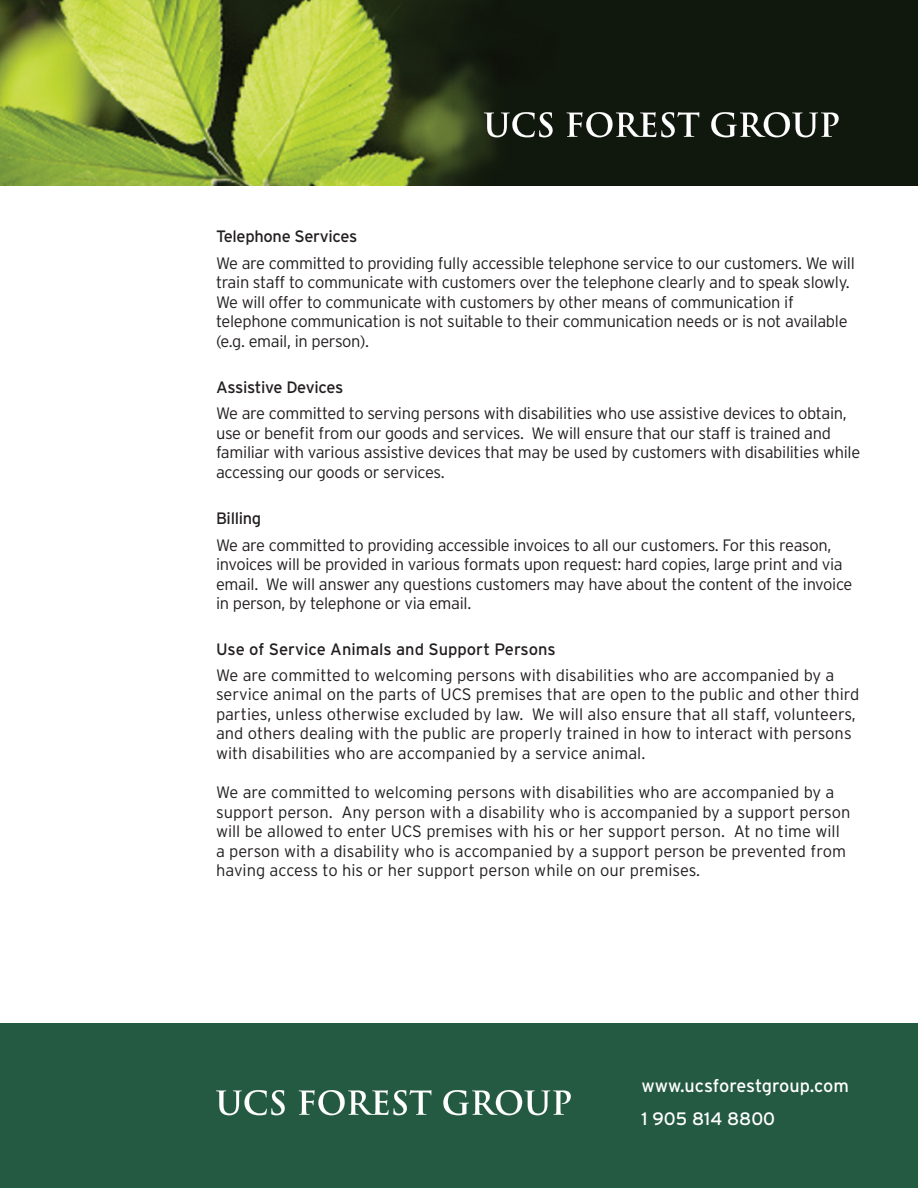
<style>
.page{position:relative;width:918px;height:1188px;background:#fff}
.page>*{position:absolute;margin:0;border:0;box-sizing:border-box;transform-origin:0 0}
.t1{font:18px "Interstate";color:#fff}
.Body{font:300 16.5px/19.5px "Interstate";letter-spacing:-.02em;color:#231f20}
.Body-2{font:300 16.5px/19.5px "Interstate";color:#231f20}
.Body-3{font:16.5px "Interstate";letter-spacing:-.02em;color:#231f20}
.Body-4{font:16.5px "Interstate";color:#231f20}
</style>
<div class="page">
<img style="left:0;top:0;width:918px;height:186px">
<div style="left:0;top:1024px;width:918px;height:164px;background:#235a41"></div>
<svg style="left:216px;top:1090px;width:69px;height:25px"></svg>
<svg style="left:299px;top:1090px;width:132px;height:25px"></svg>
<svg style="left:443px;top:1090px;width:128px;height:25px"></svg>
<svg style="left:484px;top:112px;width:69px;height:25px"></svg>
<svg style="left:567px;top:112px;width:132px;height:25px"></svg>
<svg style="left:711px;top:112px;width:128px;height:25px"></svg>
<p class="Body-3" style="left:216px;top:227px;width:143px">Telephone Services</p>
<p class="Body" style="left:216px;top:253px;width:640px">We are committed to providing fully accessible telephone service to our customers. We will train staff to communicate with customers over the telephone clearly and to speak slowly.<br>We will offer to communicate with customers by other means of communication if telephone communication is not suitable to their communication needs or is not available (e.g. email, in person).</p>
<p class="Body-3" style="left:216px;top:378px;width:129px">Assistive Devices</p>
<p class="Body" style="left:216px;top:404px;width:646px">We are committed to serving persons with disabilities who use assistive devices to obtain, use or benefit from our goods and services. We will ensure that our staff is trained and familiar with various assistive devices that may be used by customers with disabilities while accessing our goods or services.</p>
<p class="Body-3" style="left:216px;top:509px;width:47px">Billing</p>
<p class="Body" style="left:216px;top:535px;width:638px">We are committed to providing accessible invoices to all our customers. For this reason, invoices will be provided in various formats upon request: hard copies, large print and via email. We will answer any questions customers may have about the content of the invoice in person, by telephone or via email.</p>
<p class="Body-4" style="left:216px;top:640px;width:341px">Use of Service Animals and Support Persons</p>
<p class="Body-2" style="left:216px;top:665px;width:645px">We are committed to welcoming persons with disabilities who are accompanied by a service animal on the parts of UCS premises that are open to the public and other third parties, unless otherwise excluded by law. We will also ensure that all staff, volunteers, and others dealing with the public are properly trained in how to interact with persons with disabilities who are accompanied by a service animal.</p>
<p class="Body-2" style="left:216px;top:783px;width:636px">We are committed to welcoming persons with disabilities who are accompanied by a support person. Any person with a disability who is accompanied by a support person will be allowed to enter UCS premises with his or her support person. At no time will a person with a disability who is accompanied by a support person be prevented from having access to his or her support person while on our premises.</p>
<p class="t1" style="left:642px;top:1076px;width:209px">www.ucsforestgroup.com</p>
<p class="t1" style="left:642px;top:1108px;width:135px">1 905 814 8800</p>
</div>
